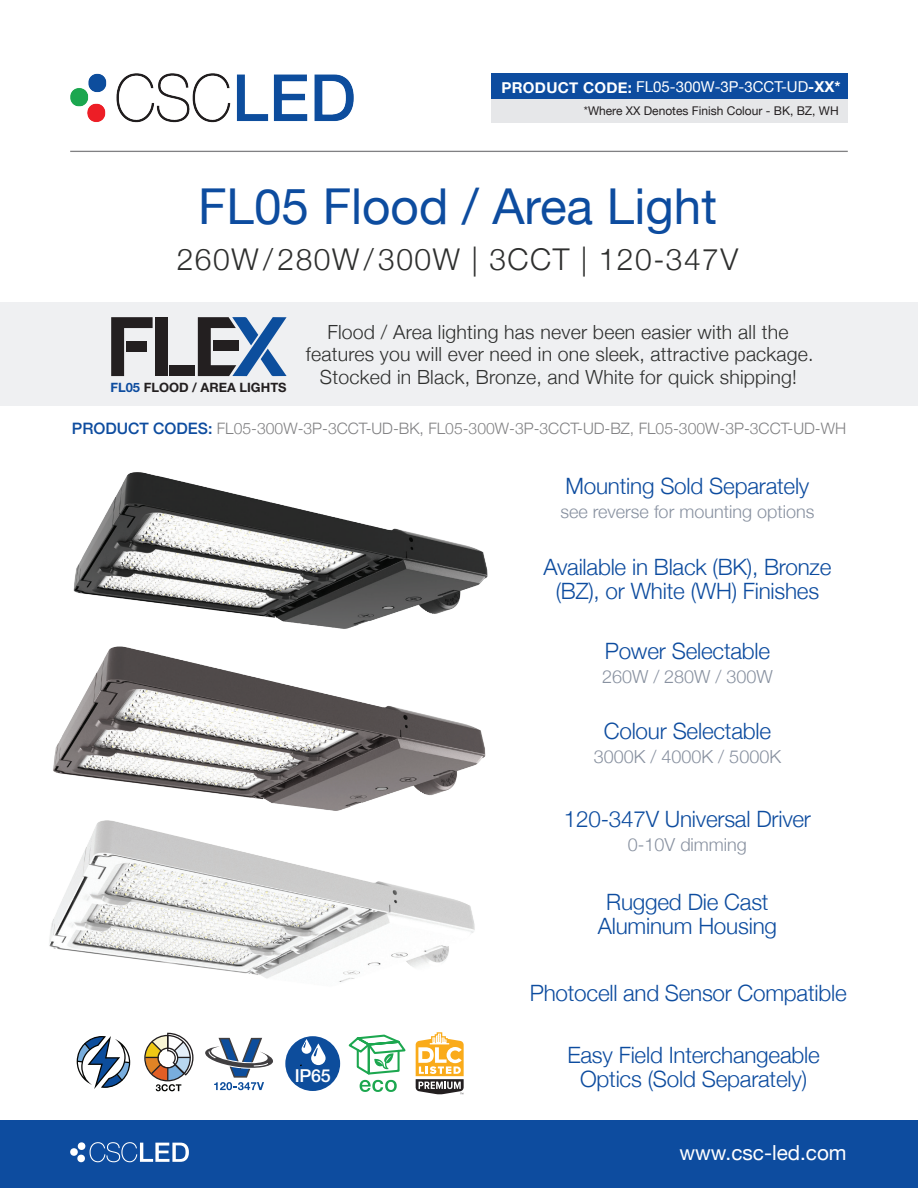
<style>
.page{position:relative;width:918px;height:1188px;background:#fff}
.page>*{position:absolute;margin:0;border:0;box-sizing:border-box;transform-origin:0 0}
.t1{font:49.5px "Helvetica Neue";color:#0d4c9f}
.t2{font:300 30px "Helvetica Neue";letter-spacing:.05em;color:#2e2f2e}
.t3{font:300 22.5px/24px "Helvetica Neue";letter-spacing:-.01em;color:#0d4c9f;text-align:center}
.t4{font:20.7px "Helvetica Neue";color:#fff}
.t5{font:300 19.5px/22.5px "Helvetica Neue";letter-spacing:.01em;color:#2e2f2e;text-align:center}
.t6{font:300 18px "Helvetica Neue";color:#8891a0}
.t7{font:500 17.85px "Helvetica Neue";color:#fff}
.t8{font:300 15.75px "Helvetica Neue";color:#818183}
.t9{font:15px "Helvetica Neue";color:#fff}
.t10{font:700 12.9px "Helvetica Neue";color:#231f20}
.t11{font:12px "Helvetica Neue";color:#231f20}
.s1{font-weight:700}
.s2{color:#0d4c9f}
.s3{font-weight:500;color:#0d4c9f}
</style>
<div class="page">
<div style="left:491px;top:97px;width:357px;height:26px;background:#e6e7e9"></div>
<div style="left:0;top:1120px;width:918px;height:68px;background:#0d4c9f"></div>
<svg style="left:90px;top:1142px;width:99px;height:20px"></svg>
<div style="left:78px;top:1142px;width:7px;height:8px;background:#fff;border-radius:4px"></div>
<div style="left:77px;top:1155px;width:8px;height:7px;background:#fff;border-radius:4px"></div>
<div style="left:70px;top:1148px;width:8px;height:8px;background:#fff;border-radius:4px"></div>
<img style="left:70px;top:73px;width:284px;height:50px">
<div style="left:491px;top:74px;width:357px;height:25px;background:#0d4c9f"></div>
<hr style="left:70px;top:151px;width:778px;height:1px;background:#818183">
<div style="left:0;top:302px;width:918px;height:104px;background:#eff0f2"></div>
<svg style="left:416px;top:1032px;width:48px;height:62px"></svg>
<svg style="left:144px;top:1033px;width:50px;height:58px"></svg>
<svg style="left:205px;top:1038px;width:68px;height:52px"></svg>
<svg style="left:77px;top:1036px;width:53px;height:53px"></svg>
<svg style="left:348px;top:1034px;width:57px;height:58px"></svg>
<div style="left:285px;top:1036px;width:55px;height:55px;background:#0d4d9c;border-radius:50%"></div>
<svg style="left:301px;top:1039px;width:25px;height:27px"></svg>
<img style="left:73px;top:472px;width:415px;height:157px">
<img style="left:53px;top:646px;width:433px;height:159px">
<img style="left:49px;top:805px;width:426px;height:177px">
<svg style="left:111px;top:317px;width:42px;height:59px"></svg>
<div style="left:126px;top:342px;width:21px;height:10px;background:#231f20"></div>
<div style="left:170px;top:365px;width:25px;height:11px;background:#231f20"></div>
<div style="left:155px;top:317px;width:12px;height:59px;background:#231f20"></div>
<svg style="left:198px;top:317px;width:89px;height:59px"></svg>
<p class="t9" style="left:502px;top:76px;width:340px"><span class="s1">PRODUCT CODE:</span> FL05-300W-3P-3CCT-UD<span class="s1">-XX*</span></p>
<p class="t11" style="left:584px;top:102px;width:256px">*Where XX Denotes Finish Colour - BK, BZ, WH</p>
<p class="t1" style="left:198px;top:170px;width:520px">FL05 Flood / Area Light</p>
<p class="t2" style="left:177px;top:235px;width:563px">260W/280W/300W | 3CCT | 120-347V</p>
<p class="t10" style="left:111px;top:377px;width:178px"><span class="s2">FL05</span> FLOOD / AREA LIGHTS</p>
<p class="t5" style="left:306px;top:319px;width:509px">Flood / Area lighting has never been easier with all the features you will ever need in one sleek, attractive package.<br>Stocked in Black, Bronze, and White for quick shipping!</p>
<p class="t8" style="left:72px;top:416px;width:776px"><span class="s3">PRODUCT CODES:</span> FL05-300W-3P-3CCT-UD-BK, FL05-300W-3P-3CCT-UD-BZ, FL05-300W-3P-3CCT-UD-WH</p>
<p class="t3" style="left:566px;top:473px;width:245px">Mounting Sold Separately</p>
<p class="t6" style="left:561px;top:497px;width:255px">see reverse for mounting options</p>
<p class="t3" style="left:543px;top:553px;width:289px">Available in Black (BK), Bronze (BZ), or White (WH) Finishes</p>
<p class="t3" style="left:605px;top:637px;width:167px">Power Selectable</p>
<p class="t6" style="left:602px;top:662px;width:172px">260W / 280W / 300W</p>
<p class="t3" style="left:604px;top:717px;width:169px">Colour Selectable</p>
<p class="t6" style="left:594px;top:742px;width:189px">3000K / 4000K / 5000K</p>
<p class="t3" style="left:564px;top:805px;width:249px">120-347V Universal Driver</p>
<p class="t6" style="left:628px;top:830px;width:121px">0-10V dimming</p>
<p class="t3" style="left:598px;top:889px;width:181px">Rugged Die Cast<br>Aluminum Housing</p>
<p class="t7" style="left:295px;top:1061px;width:37px">IP65</p>
<p class="t3" style="left:530px;top:979px;width:319px">Photocell and Sensor Compatible</p>
<p class="t3" style="left:567px;top:1041px;width:254px">Easy Field Interchangeable<br>Optics (Sold Separately)</p>
<p class="t4" style="left:680px;top:1138px;width:169px">www.csc-led.com</p>
</div>
